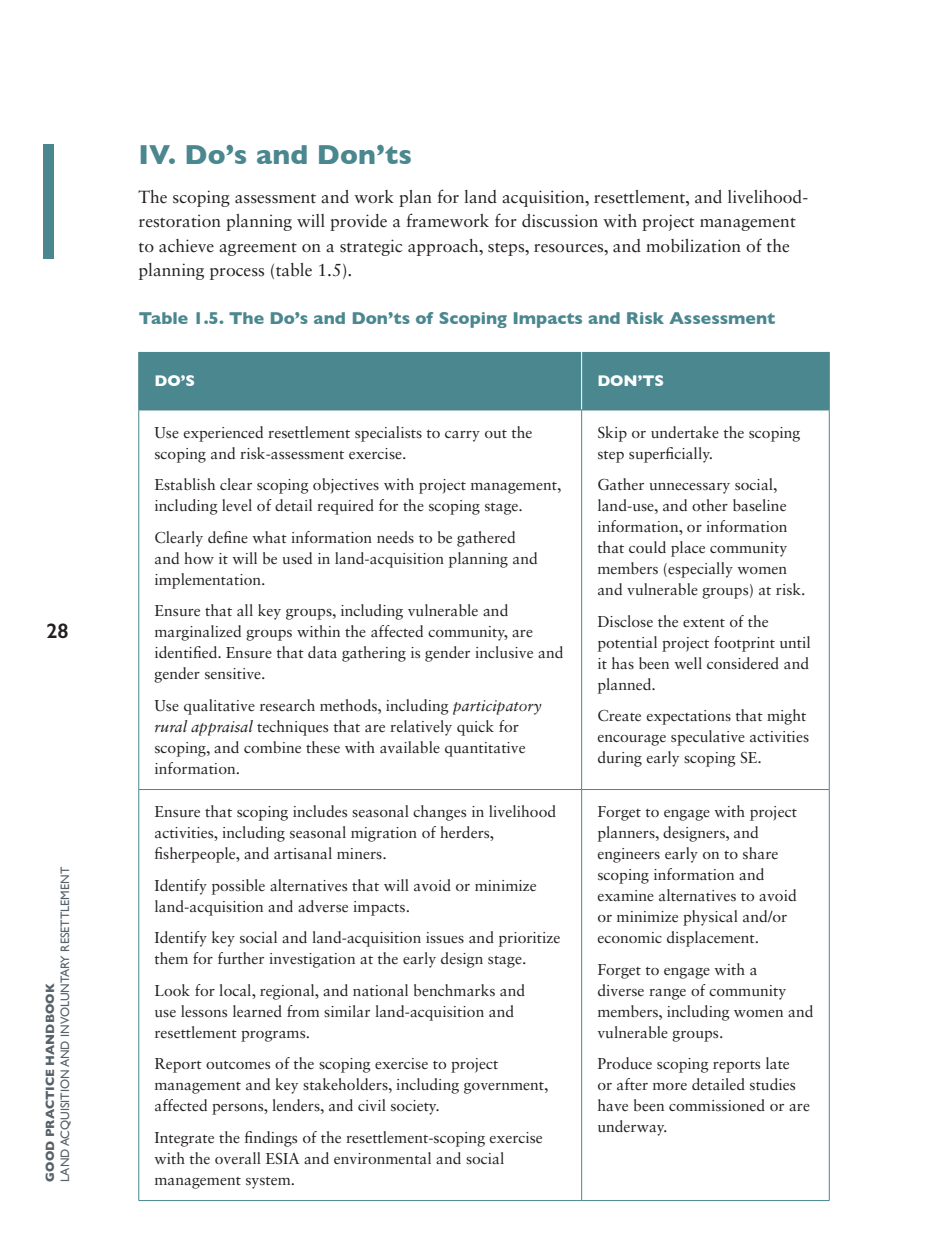
<style>
.page{position:relative;width:945px;height:1260px;background:#fff}
.page>*{position:absolute;margin:0;border:0;box-sizing:border-box;transform-origin:0 0}
.t1{font:700 28px "Gill Sans";letter-spacing:.005em;color:#4a878f}
.t2{font:600 21px "Gill Sans";color:#231f20}
.t3{font:17.5px/24.5px "Sabon LT Std";color:#231f20}
.t4{font:700 17.5px "Gill Sans";color:#4a878f}
.t5{font:15.75px/21px "Sabon LT Std";color:#231f20}
.t6{font:700 15.75px "Gill Sans";color:#fff}
.t7{font:12.25px "Gill Sans";color:#566169}
.t8{font:700 12.25px "Gill Sans";color:#566169}
.s1{font-style:inherit}
.s2{font-style:italic}
</style>
<div class="page">
<div style="left:43px;top:145px;width:11px;height:114px;background:#4a878f"></div>
<div style="left:139px;top:352px;width:690px;height:58px;background:#4a878f"></div>
<hr style="left:581px;top:410px;width:1px;height:379px;background:#4a878f">
<hr style="left:139px;top:789px;width:443px;height:1px;background:#4a878f">
<hr style="left:582px;top:789px;width:247px;height:1px;background:#4a878f">
<hr style="left:581px;top:790px;width:1px;height:410px;background:#4a878f">
<hr style="left:139px;top:1200px;width:443px;height:1px;background:#4a878f">
<hr style="left:582px;top:1200px;width:247px;height:1px;background:#4a878f">
<hr style="left:581px;top:352px;width:1px;height:58px;background:#fff">
<hr style="left:138px;top:410px;width:1px;height:379px;background:#4a878f">
<hr style="left:829px;top:410px;width:1px;height:379px;background:#4a878f">
<hr style="left:138px;top:790px;width:1px;height:410px;background:#4a878f">
<hr style="left:829px;top:790px;width:1px;height:410px;background:#4a878f">
<hr style="left:138px;top:352px;width:1px;height:58px;background:#4a878f">
<hr style="left:829px;top:352px;width:1px;height:58px;background:#4a878f">
<hr style="left:139px;top:410px;width:443px;height:1px;background:#4a878f">
<hr style="left:582px;top:410px;width:247px;height:1px;background:#4a878f">
<h2 class="t2" style="left:46px;top:618px;width:24px">28</h2>
<p class="t7" style="left:58px;top:1182px;width:316px;rotate:-90deg">LAND ACQUISITION AND INVOLUNTARY RESETTLEMENT</p>
<p class="t8" style="left:40px;top:1182px;width:199px;rotate:-90deg">GOOD PRACTICE HANDBOOK</p>
<h1 class="t1" style="left:139px;top:132px;width:275px"><span class="s1">IV.</span> Do’s and Don’ts</h1>
<p class="t3" style="left:139px;top:184px;width:671px">The scoping assessment and work plan for land acquisition, resettlement, and livelihood&shy;restoration planning will provide a framework for discussion with project management to achieve agreement on a strategic approach, steps, resources, and mobilization of the planning process (table 1.5).</p>
<p class="t4" style="left:139px;top:304px;width:638px">Table 1.5. The Do’s and Don’ts of Scoping Impacts and Risk Assessment</p>
<p class="t6" style="left:155px;top:369px;width:42px">DO’S</p>
<p class="t6" style="left:597px;top:369px;width:68px">DON’TS</p>
<p class="t5" style="left:155px;top:422px;width:379px">Use experienced resettlement specialists to carry out the scoping and risk-assessment exercise.</p>
<p class="t5" style="left:155px;top:474px;width:408px">Establish clear scoping objectives with project management, including level of detail required for the scoping stage.</p>
<p class="t5" style="left:155px;top:527px;width:385px">Clearly define what information needs to be gathered and how it will be used in land-acquisition planning and implementation.</p>
<p class="t5" style="left:155px;top:600px;width:411px">Ensure that all key groups, including vulnerable and marginalized groups within the affected community, are identified. Ensure that data gathering is gender inclusive and gender sensitive.</p>
<p class="t5" style="left:155px;top:695px;width:389px">Use qualitative research methods, including <span class="s2">participatory rural appraisal</span> techniques that are relatively quick for scoping, and combine these with available quantitative information.</p>
<p class="t5" style="left:597px;top:422px;width:205px">Skip or undertake the scoping step superficially.</p>
<p class="t5" style="left:597px;top:474px;width:210px">Gather unnecessary social, land-use, and other baseline information, or information that could place community members (especially women and vulnerable groups) at risk.</p>
<p class="t5" style="left:597px;top:611px;width:215px">Disclose the extent of the potential project footprint until it has been well considered and planned.</p>
<p class="t5" style="left:597px;top:705px;width:213px">Create expectations that might encourage speculative activities during early scoping SE.</p>
<p class="t5" style="left:155px;top:801px;width:403px">Ensure that scoping includes seasonal changes in livelihood activities, including seasonal migration of herders, fisherpeople, and artisanal miners.</p>
<p class="t5" style="left:155px;top:875px;width:384px">Identify possible alternatives that will avoid or minimize land-acquisition and adverse impacts.</p>
<p class="t5" style="left:155px;top:927px;width:408px">Identify key social and land-acquisition issues and prioritize them for further investigation at the early design stage.</p>
<p class="t5" style="left:155px;top:980px;width:372px">Look for local, regional, and national benchmarks and use lessons learned from similar land-acquisition and resettlement programs.</p>
<p class="t5" style="left:155px;top:1053px;width:396px">Report outcomes of the scoping exercise to project management and key stakeholders, including government, affected persons, lenders, and civil society.</p>
<p class="t5" style="left:155px;top:1127px;width:390px">Integrate the findings of the resettlement-scoping exercise with the overall ESIA and environmental and social management system.</p>
<p class="t5" style="left:597px;top:801px;width:201px">Forget to engage with project planners, designers, and engineers early on to share scoping information and examine alternatives to avoid or minimize physical and/or economic displacement.</p>
<p class="t5" style="left:597px;top:958px;width:218px">Forget to engage with a<br>diverse range of community members, including women and vulnerable groups.</p>
<p class="t5" style="left:597px;top:1053px;width:214px">Produce scoping reports late<br>or after more detailed studies have been commissioned or are underway.</p>
</div>
